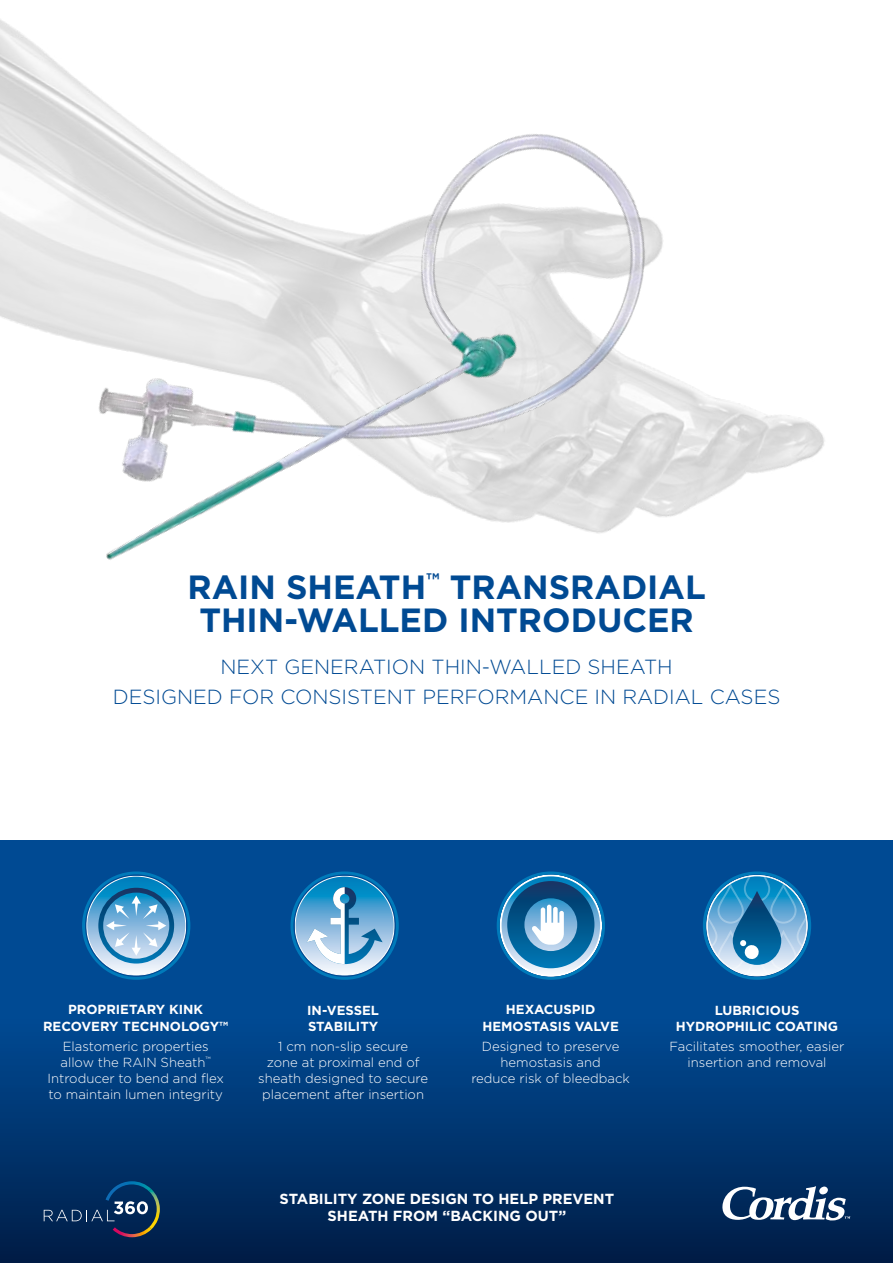
<style>
.page{position:relative;width:893px;height:1263px;background:#fff}
.page>*{position:absolute;margin:0;border:0;box-sizing:border-box;transform-origin:0 0}
.t1{font:700 33.6px/33.6px "Gotham";color:#004a93;text-align:center}
.t2{font:300 20.4px/29.2px "Gotham";color:#004a93;text-align:center}
.t3{font:700 14.55px/17.5px "Gotham";color:#fff;text-align:center}
.t4{font:300 13.2px/16px "Gotham";color:#fff;text-align:center}
.t5{font:700 13.2px/16px "Gotham";color:#fff;text-align:center}
</style>
<div class="page">
<svg style="left:0;top:840px;width:893px;height:423px;background:#003c7b"></svg>
<svg style="left:44px;top:1181px;width:116px;height:56px;background:#163961"></svg>
<svg style="left:707px;top:875px;width:100px;height:101px;background:#4d94c1"></svg>
<div style="left:703px;top:871px;width:108px;height:109px;border:3px solid #007aba;border-radius:50%"></div>
<svg style="left:295px;top:876px;width:100px;height:100px;background:#62a1cb"></svg>
<div style="left:290px;top:871px;width:109px;height:109px;border:3px solid #007aba;border-radius:50%"></div>
<svg style="left:500px;top:874px;width:102px;height:103px;background:#4788b6"></svg>
<div style="left:497px;top:871px;width:108px;height:109px;border:3px solid #007aba;border-radius:50%"></div>
<img style="left:0;top:19px;width:825px;height:470px">
<img style="left:0;top:56px;width:725px;height:504px">
<svg style="left:86px;top:876px;width:100px;height:100px;background:#5e9dc8"></svg>
<div style="left:82px;top:871px;width:108px;height:109px;border:3px solid #007aba;border-radius:50%"></div>
<svg style="left:722px;top:1186px;width:128px;height:34px"></svg>
<h1 class="t1" style="left:187px;top:569px;width:520px">RAIN SHEATH<sup>™</sup> TRANSRADIAL<br>THIN-WALLED INTRODUCER</h1>
<h2 class="t2" style="left:113px;top:652px;width:669px">NEXT GENERATION THIN-WALLED SHEATH<br>DESIGNED FOR CONSISTENT PERFORMANCE IN RADIAL CASES</h2>
<p class="t5" style="left:43px;top:1001px;width:187px">PROPRIETARY KINK<br>RECOVERY TECHNOLOGY™</p>
<p class="t4" style="left:47px;top:1038px;width:178px">Elastomeric properties allow the RAIN Sheath<sup>™<br></sup>Introducer to bend and flex to maintain lumen integrity</p>
<p class="t5" style="left:307px;top:1001px;width:73px;text-align:left">IN-VESSEL<br>STABILITY</p>
<p class="t4" style="left:258px;top:1038px;width:171px">1 cm non-slip secure<br>zone at proximal end of sheath designed to secure placement after insertion</p>
<p class="t5" style="left:482px;top:1001px;width:138px">HEXACUSPID<br>HEMOSTASIS VALVE</p>
<p class="t4" style="left:471px;top:1038px;width:160px">Designed to preserve hemostasis and<br>reduce risk of bleedback</p>
<p class="t3" style="left:280px;top:1190px;width:336px">STABILITY ZONE DESIGN TO HELP PREVENT<br>SHEATH FROM “BACKING OUT”</p>
<p class="t5" style="left:676px;top:1001px;width:164px">LUBRICIOUS<br>HYDROPHILIC COATING</p>
<p class="t4" style="left:670px;top:1038px;width:176px">Facilitates smoother, easier insertion and removal</p>
</div>
